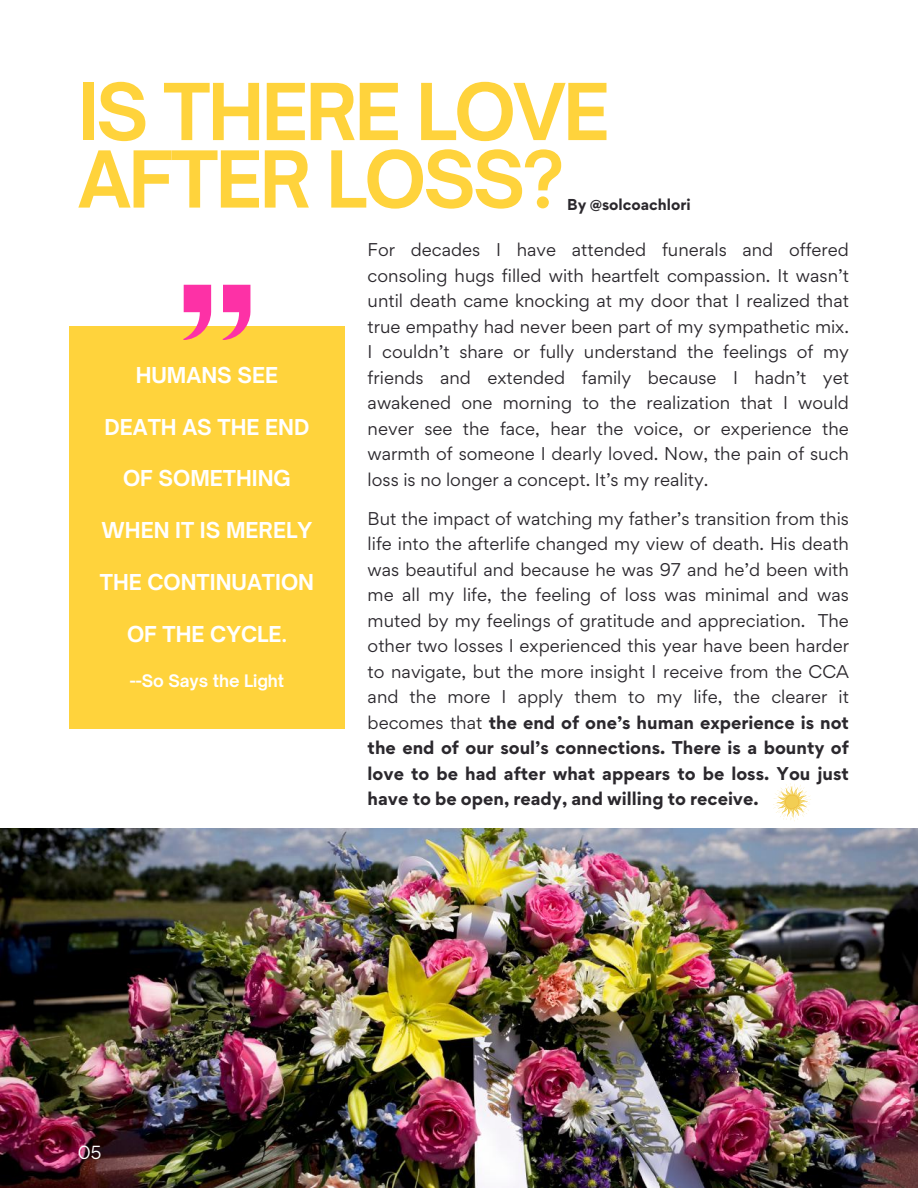
<style>
.page{position:relative;width:918px;height:1188px;background:#fff}
.page>*{position:absolute;margin:0;border:0;box-sizing:border-box;transform-origin:0 0}
.t1{font:700 75px/67.5px "Open Sauce One";letter-spacing:-.035em;color:#ffd33c}
.t2{font:700 21px "Open Sauce One";color:#fff}
.t3{font:16.95px "Gordita";color:#fff}
.t4{font:16.5px/25.5px "Gordita";color:#2b282d;text-align:justify}
.t5{font:700 16.5px "Open Sauce One";color:#fff}
.t6{font:700 14.1px "Gordita";color:#2b282d}
.s1{font-weight:700}
</style>
<div class="page">
<img style="left:0;top:828px;width:917px;height:360px">
<div style="left:69px;top:326px;width:276px;height:402px;background:#ffd33c"></div>
<svg style="left:183px;top:285px;width:28px;height:55px"></svg>
<svg style="left:223px;top:285px;width:27px;height:55px"></svg>
<svg style="left:773px;top:783px;width:38px;height:38px"></svg>
<h1 class="t1" style="left:78px;top:78px;width:533px">IS THERE LOVE<br>AFTER LOSS?</h1>
<p class="t6" style="left:567px;top:195px;width:125px">By @solcoachlori</p>
<p class="t4" style="left:368px;top:237px;width:483px">For decades I have attended funerals and offered consoling hugs filled with heartfelt compassion. It wasn’t until death came knocking at my door that I realized that true empathy had never been part of my sympathetic mix.<br>I couldn’t share or fully understand the feelings of my friends and extended family because I hadn’t yet awakened one morning to the realization that I would never see the face, hear the voice, or experience the warmth of someone I dearly loved. Now, the pain of such loss is no longer a concept. It’s my reality.</p>
<p class="t4" style="left:368px;top:505px;width:483px">But the impact of watching my father’s transition from this life into the afterlife changed my view of death. His death was beautiful and because he was 97 and he’d been with me all my life, the feeling of loss was minimal and was muted by my feelings of gratitude and appreciation. The other two losses I experienced this year have been harder to navigate, but the more insight I receive from the CCA and the more I apply them to my life, the clearer it becomes that <span class="s1">the end of one’s human experience is not the end of our soul’s connections. There is a bounty of love to be had after what appears to be loss. You just have to be open, ready, and willing to receive.</span></p>
<p class="t2" style="left:136px;top:362px;width:144px">HUMANS SEE</p>
<p class="t2" style="left:105px;top:414px;width:206px">DEATH AS THE END</p>
<p class="t2" style="left:123px;top:465px;width:169px">OF SOMETHING</p>
<p class="t2" style="left:102px;top:517px;width:212px">WHEN IT IS MERELY</p>
<p class="t2" style="left:100px;top:569px;width:216px">THE CONTINUATION</p>
<p class="t2" style="left:127px;top:621px;width:161px">OF THE CYCLE.</p>
<p class="t5" style="left:130px;top:670px;width:156px">--So Says the Light</p>
<p class="t3" style="left:78px;top:1141px;width:25px">05</p>
</div>
